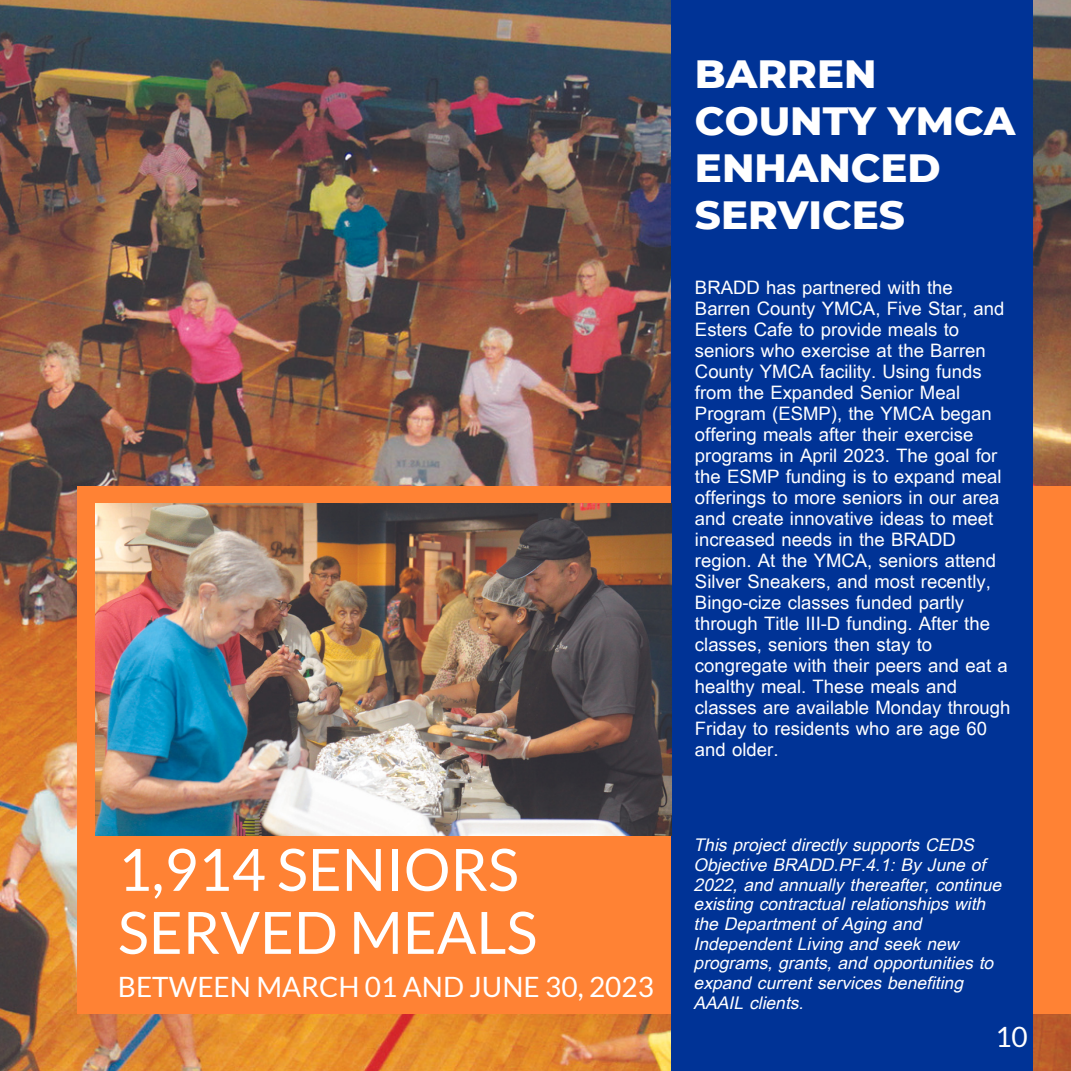
<style>
.page{position:relative;width:1071px;height:1071px;background:#fff}
.page>*{position:absolute;margin:0;border:0;box-sizing:border-box;transform-origin:0 0}
.t1{font:58.45px/63px "Lato";color:#fff}
.t2{font:800 40.25px/47.2px "Montserrat";color:#fff}
.t3{font:28px "Lato";color:#fff}
.t4{font:18.55px/21px "Garuda";color:#fff}
.t5{font:italic 17.5px/19.6px "Garuda";color:#fff}
</style>
<div class="page">
<img style="left:0;top:0;width:1071px;height:1071px">
<div style="left:78px;top:486px;width:993px;height:528px;background:#ff8234"></div>
<div style="left:671px;top:0;width:361px;height:1071px;background:#003396"></div>
<img style="left:96px;top:504px;width:576px;height:332px">
<p class="t1" style="left:118px;top:837px;width:421px">1,914 SENIORS<br>SERVED MEALS</p>
<p class="t3" style="left:118px;top:969px;width:538px">BETWEEN MARCH 01 AND JUNE 30, 2023</p>
<p class="t2" style="left:695px;top:49px;width:322px">BARREN<br>COUNTY YMCA<br>ENHANCED<br>SERVICES</p>
<p class="t4" style="left:695px;top:277px;width:317px">BRADD has partnered with the<br>Barren County YMCA, Five Star, and<br>Esters Cafe to provide meals to seniors who exercise at the Barren<br>County YMCA facility. Using funds from the Expanded Senior Meal<br>Program (ESMP), the YMCA began offering meals after their exercise programs in April 2023. The goal for the ESMP funding is to expand meal offerings to more seniors in our area and create innovative ideas to meet increased needs in the BRADD region. At the YMCA, seniors attend<br>Silver Sneakers, and most recently,<br>Bingo-cize classes funded partly through Title III-D funding. After the classes, seniors then stay to congregate with their peers and eat a healthy meal. These meals and classes are available Monday through<br>Friday to residents who are age 60 and older.</p>
<p class="t5" style="left:694px;top:836px;width:309px">This project directly supports CEDS Objective BRADD.PF.4.1: By June of 2022, and annually thereafter, continue existing contractual relationships with the Department of Aging and Independent Living and seek new programs, grants, and opportunities to expand current services benefiting AAAIL clients.</p>
<p class="t3" style="left:995px;top:1019px;width:34px">10</p>
</div>
